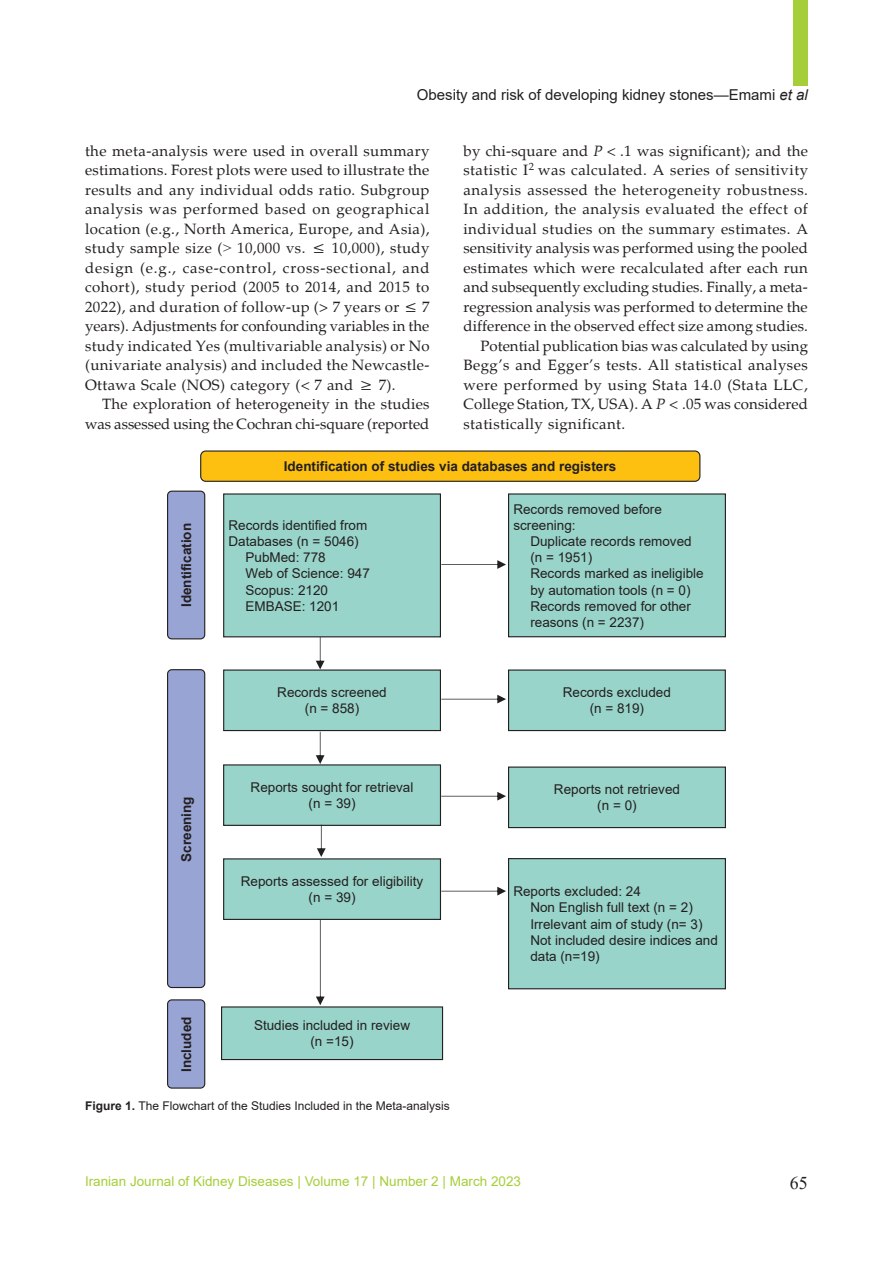
<style>
.page{position:relative;width:893px;height:1263px;background:#fff}
.page>*{position:absolute;margin:0;border:0;box-sizing:border-box;transform-origin:0 0}
.t1{font:18px "Times New Roman";color:#231f20}
.t2{font:15px/19.5px "Palatino";letter-spacing:.015em;color:#231f20;text-align:justify}
.t3{font:15px/19.5px "Palatino";letter-spacing:-.005em;color:#231f20;text-align:right}
.t4{font:15px "Palatino";letter-spacing:.035em;color:#231f20}
.t5{font:15px "Arial";color:#231f20}
.t6{font:15px "Palatino";letter-spacing:.04em;color:#231f20}
.t7{font:13.5px/16.2px "Arial";color:#231f20;text-align:center}
.t8{font:700 13.5px "Arial";color:#231f20}
.t9{font:13.5px "Arial";color:#a6ce39}
.t10{font:12px "Arial";color:#231f20}
.s1{font-style:italic}
.s2{font-family:"Times New Roman"}
.s3{font-weight:700}
</style>
<div class="page">
<div style="left:793px;top:0;width:15px;height:85px;background:#a6ce39"></div>
<div style="left:224px;top:494px;width:216px;height:143px;background:#98d4c9"></div>
<div style="left:223px;top:493px;width:218px;height:144px;border:1px solid #231f20"></div>
<div style="left:509px;top:494px;width:216px;height:143px;background:#98d4c9"></div>
<div style="left:508px;top:493px;width:218px;height:144px;border:1px solid #231f20"></div>
<div style="left:224px;top:670px;width:216px;height:60px;background:#98d4c9"></div>
<div style="left:223px;top:669px;width:218px;height:62px;border:1px solid #231f20"></div>
<div style="left:509px;top:670px;width:216px;height:60px;background:#98d4c9"></div>
<div style="left:508px;top:669px;width:218px;height:62px;border:1px solid #231f20"></div>
<div style="left:224px;top:765px;width:216px;height:60px;background:#98d4c9"></div>
<div style="left:223px;top:764px;width:218px;height:62px;border:1px solid #231f20"></div>
<div style="left:509px;top:767px;width:216px;height:60px;background:#98d4c9"></div>
<div style="left:508px;top:766px;width:218px;height:62px;border:1px solid #231f20"></div>
<div style="left:224px;top:859px;width:216px;height:60px;background:#98d4c9"></div>
<div style="left:223px;top:858px;width:218px;height:62px;border:1px solid #231f20"></div>
<div style="left:509px;top:859px;width:216px;height:130px;background:#98d4c9"></div>
<div style="left:508px;top:858px;width:218px;height:131px;border:1px solid #231f20"></div>
<div style="left:222px;top:1007px;width:221px;height:52px;background:#98d4c9"></div>
<div style="left:221px;top:1006px;width:222px;height:54px;border:1px solid #231f20"></div>
<div style="left:168px;top:491px;width:37px;height:148px;background:#98a4d3;border-radius:4px"></div>
<div style="left:167px;top:491px;width:38px;height:148px;border:1px solid #231f20;border-radius:4px"></div>
<div style="left:168px;top:1000px;width:37px;height:88px;background:#98a4d3;border-radius:4px"></div>
<div style="left:167px;top:999px;width:38px;height:90px;border:1px solid #231f20;border-radius:4px"></div>
<div style="left:168px;top:670px;width:37px;height:317px;background:#98a4d3;border-radius:4px"></div>
<div style="left:167px;top:669px;width:38px;height:319px;border:1px solid #231f20;border-radius:4px"></div>
<svg style="left:441px;top:560px;width:65px;height:9px"></svg>
<svg style="left:441px;top:695px;width:65px;height:8px"></svg>
<svg style="left:441px;top:792px;width:65px;height:8px"></svg>
<svg style="left:441px;top:887px;width:65px;height:8px"></svg>
<svg style="left:316px;top:637px;width:8px;height:32px"></svg>
<svg style="left:316px;top:732px;width:8px;height:32px"></svg>
<svg style="left:317px;top:825px;width:9px;height:32px"></svg>
<svg style="left:316px;top:919px;width:9px;height:86px"></svg>
<div style="left:201px;top:451px;width:499px;height:30px;background:#fdc011;border-radius:5px"></div>
<div style="left:200px;top:450px;width:500px;height:32px;border:1px solid #231f20;border-radius:5px"></div>
<p class="t5" style="left:417px;top:85px;width:393px">Obesity and risk of developing kidney stones—Emami <span class="s1">et al</span></p>
<p class="t2" style="left:85px;top:141px;width:346px">the meta-analysis were used in overall summary estimations. Forest plots were used to illustrate the results and any individual odds ratio. Subgroup analysis was performed based on geographical location (e.g., North America, Europe, and Asia), study sample size (<span class="s2">˃</span> 10,000 vs. ≤ 10,000), study design (e.g., case-control, cross-sectional, and cohort), study period (2005 to 2014, and 2015 to 2022), and duration of follow-up (&gt; 7 years or ≤ 7 years). Adjustments for confounding variables in the study indicated Yes (multivariable analysis) or No (univariate analysis) and included the Newcastle-Ottawa Scale (NOS) category (&lt; 7 and ≥ 7).</p>
<p class="t3" style="left:85px;top:395px;width:346px">The exploration of heterogeneity in the studies was assessed using the Cochran chi-square (reported</p>
<p class="t2" style="left:463px;top:141px;width:346px">by chi-square and <span class="s1">P</span> &lt; .1 was significant); and the</p>
<p class="t2" style="left:463px;top:161px;width:346px">statistic I<sup>2</sup> was calculated. A series of sensitivity</p>
<p class="t6" style="left:463px;top:181px;width:346px">analysis assessed the heterogeneity robustness.</p>
<p class="t4" style="left:463px;top:200px;width:346px">In addition, the analysis evaluated the effect of</p>
<p class="t2" style="left:463px;top:219px;width:346px">individual studies on the summary estimates. A</p>
<p class="t2" style="left:463px;top:239px;width:346px">sensitivity analysis was performed using the pooled</p>
<p class="t2" style="left:463px;top:258px;width:346px">estimates which were recalculated after each run</p>
<p class="t2" style="left:463px;top:278px;width:346px">and subsequently excluding studies. Finally, a meta-</p>
<p class="t2" style="left:463px;top:297px;width:346px">regression analysis was performed to determine the</p>
<p class="t2" style="left:463px;top:317px;width:346px">difference in the observed effect size among studies.</p>
<p class="t2" style="left:480px;top:336px;width:329px">Potential publication bias was calculated by using</p>
<p class="t2" style="left:463px;top:356px;width:346px">Begg’s and Egger’s tests. All statistical analyses</p>
<p class="t4" style="left:463px;top:376px;width:346px">were performed by using Stata 14.0 (Stata LLC,</p>
<p class="t2" style="left:463px;top:395px;width:346px">College Station, TX, USA). A <span class="s1">P</span> &lt; .05 was considered</p>
<p class="t2" style="left:463px;top:414px;width:163px">statistically significant.</p>
<p class="t8" style="left:177px;top:607px;width:86px;rotate:-90deg">Identification</p>
<p class="t8" style="left:177px;top:861px;width:67px;rotate:-90deg">Screening</p>
<p class="t8" style="left:177px;top:1072px;width:57px;rotate:-90deg">Included</p>
<p class="t8" style="left:284px;top:457px;width:334px">Identification of studies via databases and registers</p>
<p class="t7" style="left:228px;top:517px;width:140px">Records identified from</p>
<p class="t7" style="left:228px;top:533px;width:132px">Databases (n = 5046)</p>
<p class="t7" style="left:246px;top:549px;width:82px">PubMed: 778</p>
<p class="t7" style="left:246px;top:565px;width:126px">Web of Science: 947</p>
<p class="t7" style="left:246px;top:582px;width:84px">Scopus: 2120</p>
<p class="t7" style="left:246px;top:598px;width:95px">EMBASE: 1201</p>
<p class="t7" style="left:513px;top:501px;width:150px;text-align:left">Records removed before screening:</p>
<p class="t7" style="left:530px;top:533px;width:175px;text-align:left">Duplicate records removed (n = 1951)<br>Records marked as ineligible by automation tools (n = 0)<br>Records removed for other reasons (n = 2237)</p>
<p class="t7" style="left:277px;top:684px;width:111px">Records screened (n = 858)</p>
<p class="t7" style="left:563px;top:684px;width:110px">Records excluded (n = 819)</p>
<p class="t7" style="left:251px;top:779px;width:164px">Reports sought for retrieval (n = 39)</p>
<p class="t7" style="left:554px;top:781px;width:128px">Reports not retrieved (n = 0)</p>
<p class="t7" style="left:241px;top:873px;width:184px">Reports assessed for eligibility (n = 39)</p>
<p class="t7" style="left:530px;top:883px;width:189px;text-align:left;text-indent:-17px">Reports excluded: 24<br>Non English full text (n = 2)<br>Irrelevant aim of study (n= 3)<br>Not included desire indices and data (n=19)</p>
<p class="t7" style="left:254px;top:1017px;width:158px">Studies included in review (n =15)</p>
<p class="t10" style="left:85px;top:1098px;width:366px"><span class="s3">Figure 1.</span> The Flowchart of the Studies Included in the Meta-analysis</p>
<p class="t9" style="left:85px;top:1172px;width:437px">Iranian Journal of Kidney Diseases | Volume 17 | Number 2 | March 2023</p>
<p class="t1" style="left:790px;top:1170px;width:19px">65</p>
</div>
